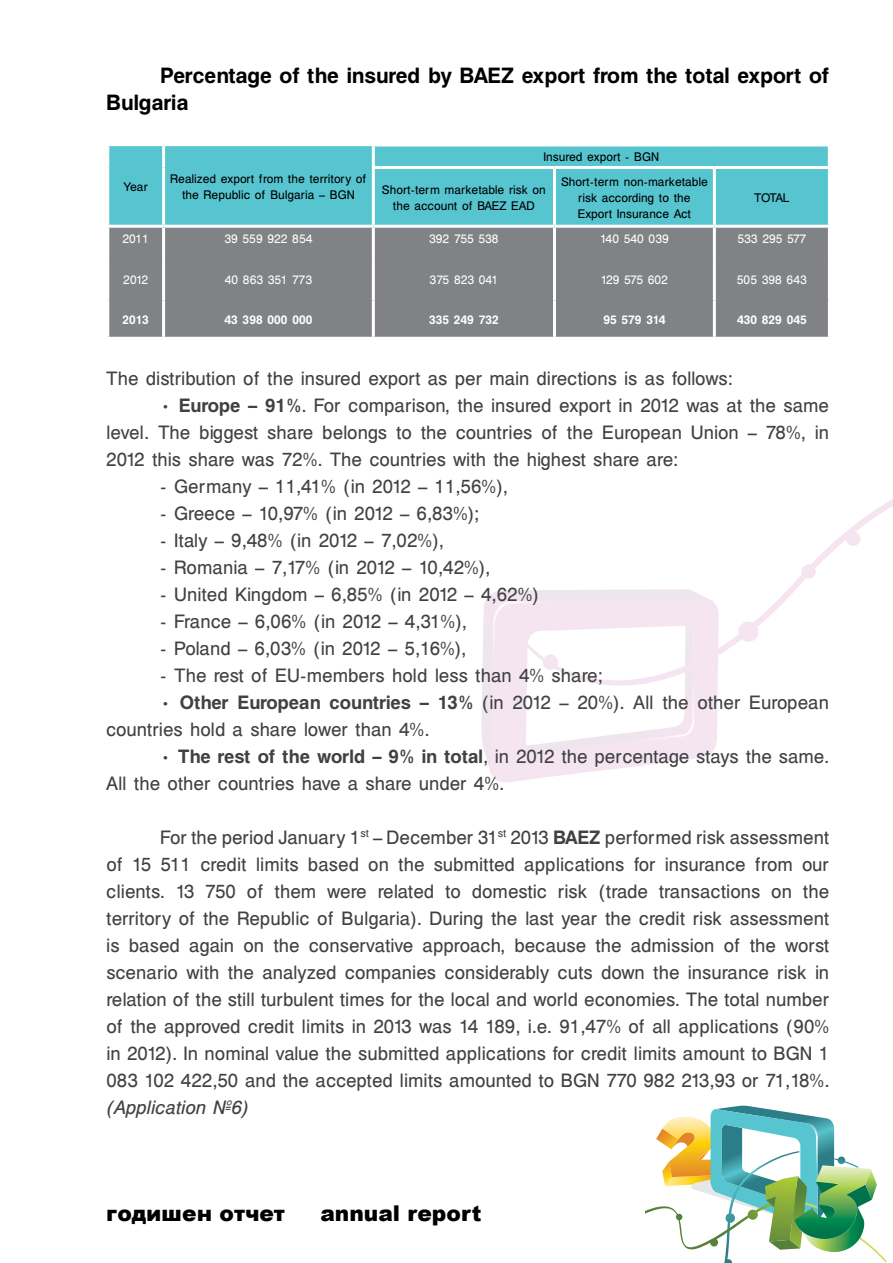
<style>
.page{position:relative;width:893px;height:1263px;background:#fff}
.page>*{position:absolute;margin:0;border:0;box-sizing:border-box;transform-origin:0 0}
.t1{font:700 24px/27px "Helen HS Bg";letter-spacing:-.005em;color:#000}
.t2{font:900 21.75px "Arial";color:#000}
.t3{font:21px/27px "Helen HS Bg";color:#414042;text-align:justify}
.t4{font:italic 21px "Helen HS Bg";color:#414042}
.t5{font:13.5px/16.2px "Helen HS Bg";color:#000;text-align:center}
.t6{font:13.5px "Helen HS Bg";color:#fff}
.t7{font:700 13.5px "Helen HS Bg";color:#fff}
.s1{font-weight:700}
</style>
<div class="page">
<svg style="left:481px;top:590px;width:237px;height:193px"></svg>
<svg style="left:525px;top:499px;width:368px;height:193px"></svg>
<svg style="left:645px;top:1106px;width:241px;height:157px"></svg>
<div style="left:109px;top:146px;width:719px;height:79px;background:#56c5d0"></div>
<div style="left:109px;top:228px;width:719px;height:109px;background:#808285"></div>
<hr style="left:162px;top:228px;width:3px;height:29px;background:#fff">
<hr style="left:372px;top:228px;width:3px;height:29px;background:#fff">
<hr style="left:553px;top:228px;width:3px;height:29px;background:#fff">
<hr style="left:713px;top:228px;width:3px;height:29px;background:#fff">
<hr style="left:162px;top:257px;width:3px;height:43px;background:#fff">
<hr style="left:372px;top:257px;width:3px;height:43px;background:#fff">
<hr style="left:553px;top:257px;width:3px;height:43px;background:#fff">
<hr style="left:713px;top:257px;width:3px;height:43px;background:#fff">
<hr style="left:162px;top:146px;width:3px;height:21px;background:#fff">
<hr style="left:372px;top:146px;width:3px;height:20px;background:#fff">
<hr style="left:162px;top:167px;width:3px;height:58px;background:#fff">
<hr style="left:372px;top:166px;width:182px;height:3px;background:#fff">
<hr style="left:372px;top:169px;width:3px;height:56px;background:#fff">
<hr style="left:554px;top:166px;width:160px;height:3px;background:#fff">
<hr style="left:553px;top:169px;width:3px;height:56px;background:#fff">
<hr style="left:714px;top:166px;width:117px;height:3px;background:#fff">
<hr style="left:713px;top:169px;width:3px;height:56px;background:#fff">
<hr style="left:375px;top:146px;width:179px;height:1px;background:#fff">
<hr style="left:554px;top:146px;width:160px;height:1px;background:#fff">
<hr style="left:714px;top:146px;width:115px;height:1px;background:#fff">
<hr style="left:162px;top:300px;width:3px;height:37px;background:#fff">
<hr style="left:372px;top:300px;width:3px;height:37px;background:#fff">
<hr style="left:553px;top:300px;width:3px;height:37px;background:#fff">
<hr style="left:713px;top:300px;width:3px;height:37px;background:#fff">
<p class="t1" style="left:106px;top:62px;width:724px;text-indent:54px">Percentage of the insured by BAEZ export from the total export of<br>Bulgaria</p>
<p class="t5" style="left:124px;top:179px;width:26px">Year</p>
<p class="t5" style="left:170px;top:170px;width:198px">Realized export from the territory of the Republic of Bulgaria – BGN</p>
<p class="t5" style="left:543px;top:149px;width:117px">Insured export - BGN</p>
<p class="t5" style="left:382px;top:182px;width:165px">Short-term marketable risk on the account of BAEZ EAD</p>
<p class="t5" style="left:561px;top:174px;width:148px">Short-term non-marketable risk according to the<br>Export Insurance Act</p>
<p class="t5" style="left:754px;top:190px;width:37px">TOTAL</p>
<p class="t6" style="left:123px;top:232px;width:28px">2011</p>
<p class="t6" style="left:224px;top:232px;width:90px">39 559 922 854</p>
<p class="t6" style="left:429px;top:232px;width:71px">392 755 538</p>
<p class="t6" style="left:600px;top:232px;width:70px">140 540 039</p>
<p class="t6" style="left:737px;top:232px;width:70px">533 295 577</p>
<p class="t6" style="left:123px;top:273px;width:26px">2012</p>
<p class="t6" style="left:225px;top:273px;width:89px">40 863 351 773</p>
<p class="t6" style="left:430px;top:273px;width:70px">375 823 041</p>
<p class="t6" style="left:601px;top:273px;width:69px">129 575 602</p>
<p class="t6" style="left:737px;top:273px;width:72px">505 398 643</p>
<p class="t7" style="left:123px;top:313px;width:28px">2013</p>
<p class="t7" style="left:224px;top:313px;width:89px">43 398 000 000</p>
<p class="t7" style="left:429px;top:313px;width:71px">335 249 732</p>
<p class="t7" style="left:603px;top:313px;width:64px">95 579 314</p>
<p class="t7" style="left:737px;top:313px;width:71px">430 829 045</p>
<p class="t3" style="left:106px;top:365px;width:628px">The distribution of the insured export as per main directions is as follows:</p>
<p class="t3" style="left:106px;top:392px;width:724px;text-indent:54px">• <span class="s1">Europe – 91%</span>. For comparison, the insured export in 2012 was at the same level. The biggest share belongs to the countries of the European Union – 78%, in 2012 this share was 72%. The countries with the highest share are:</p>
<p class="t3" style="left:160px;top:473px;width:349px">- Germany – 11,41% (in 2012 – 11,56%),</p>
<p class="t3" style="left:160px;top:500px;width:321px">- Greece – 10,97% (in 2012 – 6,83%);</p>
<p class="t3" style="left:160px;top:527px;width:285px">- Italy – 9,48% (in 2012 – 7,02%),</p>
<p class="t3" style="left:160px;top:554px;width:332px">- Romania – 7,17% (in 2012 – 10,42%),</p>
<p class="t3" style="left:160px;top:581px;width:380px">- United Kingdom – 6,85% (in 2012 – 4,62%)</p>
<p class="t3" style="left:160px;top:608px;width:308px">- France – 6,06% (in 2012 – 4,31%),</p>
<p class="t3" style="left:160px;top:635px;width:308px">- Poland – 6,03% (in 2012 – 5,16%),</p>
<p class="t3" style="left:160px;top:662px;width:444px">- The rest of EU-members hold less than 4% share;</p>
<p class="t3" style="left:106px;top:689px;width:724px;text-indent:54px">• <span class="s1">Other European countries – 13%</span> (in 2012 – 20%). All the other European countries hold a share lower than 4%.</p>
<p class="t3" style="left:106px;top:743px;width:724px;text-indent:54px">• <span class="s1">The rest of the world – 9% in total</span>, in 2012 the percentage stays the same.<br>All the other countries have a share under 4%.</p>
<p class="t3" style="left:106px;top:824px;width:725px;text-indent:54px">For the period January 1<sup>st</sup> – December 31<sup>st</sup> 2013 <span class="s1">BAEZ</span> performed risk assessment of 15 511 credit limits based on the submitted applications for insurance from our clients. 13 750 of them were related to domestic risk (trade transactions on the territory of the Republic of Bulgaria). During the last year the credit risk assessment is based again on the conservative approach, because the admission of the worst scenario with the analyzed companies considerably cuts down the insurance risk in relation of the still turbulent times for the local and world economies. The total number of the approved credit limits in 2013 was 14 189, i.e. 91,47% of all applications (90% in 2012). In nominal value the submitted applications for credit limits amount to BGN 1<br>083 102 422,50 and the accepted limits amounted to BGN 770 982 213,93 or 71,18%.</p>
<p class="t4" style="left:107px;top:1097px;width:143px">(Application №6)</p>
<p class="t2" style="left:106px;top:1197px;width:180px">годишен отчет</p>
<p class="t2" style="left:320px;top:1197px;width:162px">annual report</p>
</div>
